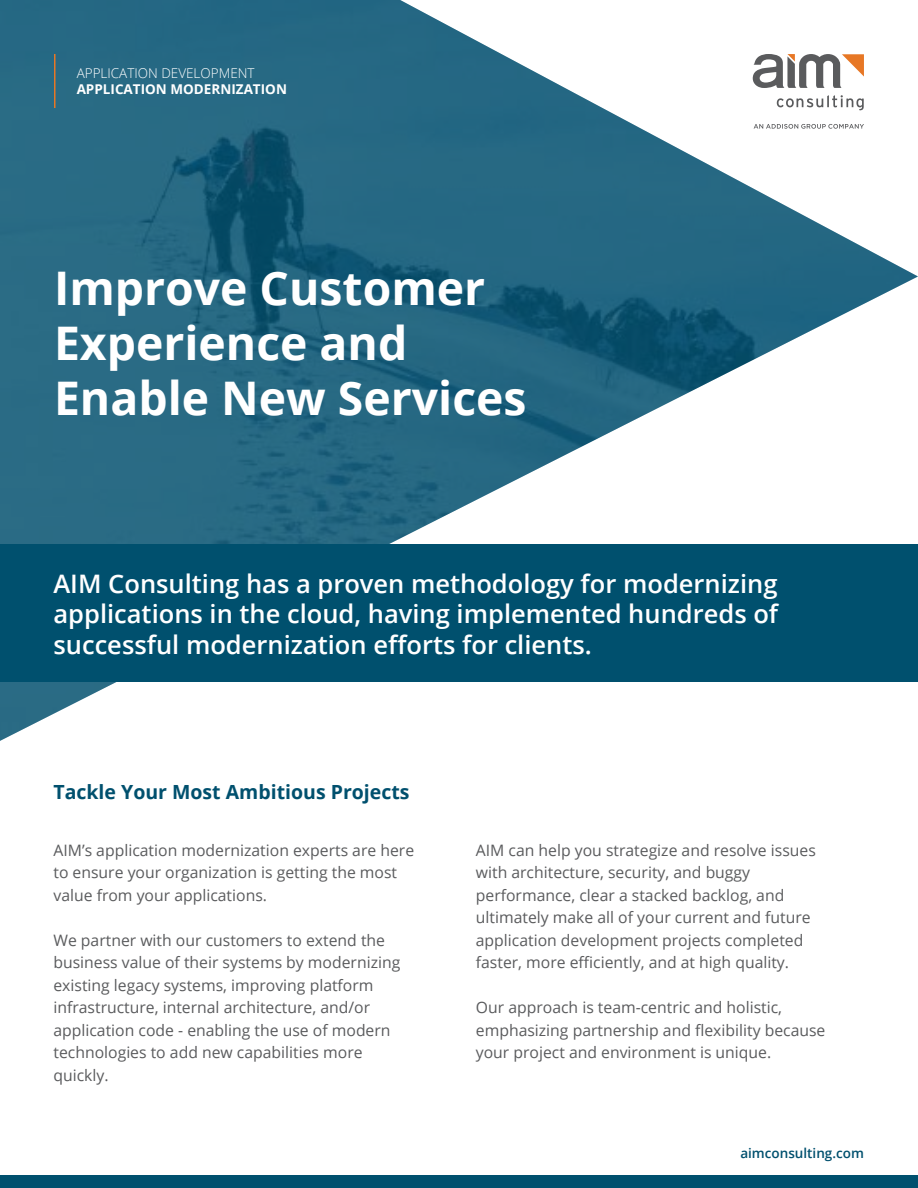
<style>
.page{position:relative;width:918px;height:1188px;background:#fff}
.page>*{position:absolute;margin:0;border:0;box-sizing:border-box;transform-origin:0 0}
.t1{font:700 46.35px/54.6px "Open Sans";color:#fff}
.t2{font:600 25.5px/30.6px "Open Sans";color:#fff;text-align:justify}
.t3{font:700 19.5px "Open Sans";color:#00506e}
.t4{font:15.75px/22.5px "Open Sans";color:#5a5b5d}
.t5{font:700 13.5px "Open Sans";color:#fff}
.t6{font:300 13.5px "Open Sans";color:#fff}
.t7{font:600 13.5px "Open Sans";color:#00506e}
</style>
<div class="page">
<img style="left:0;top:0;width:918px;height:741px">
<div style="left:0;top:544px;width:918px;height:137px;background:#00506e"></div>
<div style="left:0;top:1175px;width:918px;height:13px;background:#00506e"></div>
<hr style="left:54px;top:54px;width:2px;height:54px;background:#e77725">
<p class="t6" style="left:77px;top:64px;width:180px">APPLICATION DEVELOPMENT</p>
<p class="t5" style="left:77px;top:80px;width:212px">APPLICATION MODERNIZATION</p>
<h1 class="t1" style="left:54px;top:260px;width:474px">Improve Customer<br>Experience and<br>Enable New Services</h1>
<h2 class="t2" style="left:53px;top:568px;width:726px">AIM Consulting has a proven methodology for modernizing applications in the cloud, having implemented hundreds of successful modernization efforts for clients.</h2>
<p class="t3" style="left:53px;top:778px;width:358px">Tackle Your Most Ambitious Projects</p>
<p class="t4" style="left:53px;top:838px;width:362px">AIM’s application modernization experts are here to ensure your organization is getting the most value from your applications.</p>
<p class="t4" style="left:53px;top:928px;width:348px">We partner with our customers to extend the business value of their systems by modernizing existing legacy systems, improving platform infrastructure, internal architecture, and/or application code - enabling the use of modern technologies to add new capabilities more quickly.</p>
<p class="t4" style="left:476px;top:838px;width:342px">AIM can help you strategize and resolve issues with architecture, security, and buggy performance, clear a stacked backlog, and ultimately make all of your current and future application development projects completed faster, more efficiently, and at high quality.</p>
<p class="t4" style="left:476px;top:996px;width:351px">Our approach is team-centric and holistic, emphasizing partnership and flexibility because your project and environment is unique.</p>
<p class="t7" style="left:740px;top:1144px;width:125px">aimconsulting.com</p>
</div>
